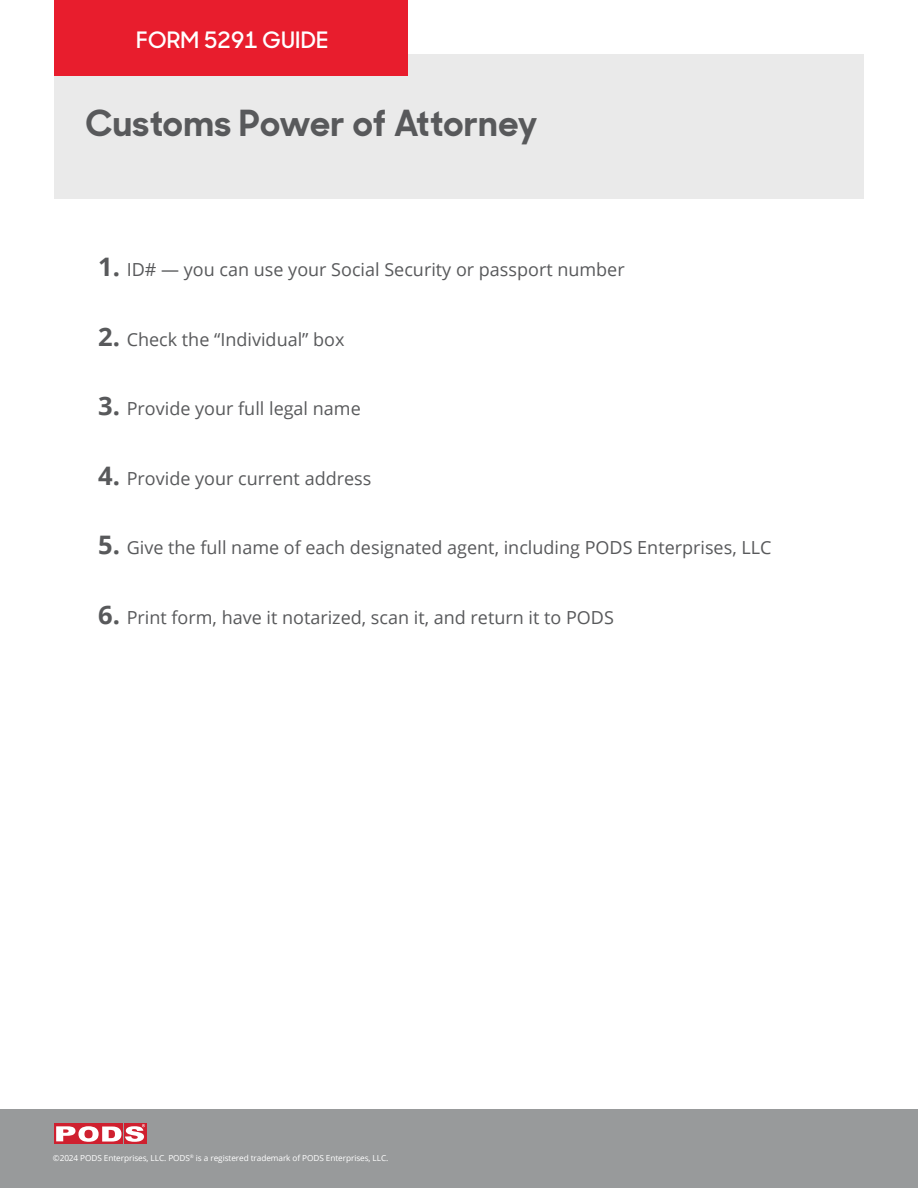
<style>
.page{position:relative;width:918px;height:1188px;background:#fff}
.page>*{position:absolute;margin:0;border:0;box-sizing:border-box;transform-origin:0 0}
.t1{font:700 35.85px "Sharp Sans Display No 1";letter-spacing:.015em;color:#58595b}
.t2{font:600 22.5px "Sharp Sans Display No 1";letter-spacing:.01em;color:#fff}
.t3{font:18px "Open Sans";color:#58595b}
.t4{font:8.25px "Open Sans";letter-spacing:-.01em;color:#fff}
.s1{font-weight:700;font-size:25.5px}
</style>
<div class="page">
<div style="left:54px;top:54px;width:810px;height:145px;background:#eaeaea"></div>
<div style="left:0;top:1110px;width:918px;height:78px;background:#989a9b"></div>
<div style="left:77px;top:1123px;width:23px;height:21px;background:#cf202f"></div>
<div style="left:101px;top:1123px;width:22px;height:21px;background:#cf202f"></div>
<div style="left:54px;top:1123px;width:23px;height:21px;background:#cf202f"></div>
<div style="left:124px;top:1123px;width:22px;height:21px;background:#cf202f"></div>
<svg style="left:56px;top:1124px;width:89px;height:18px"></svg>
<div style="left:54px;top:0;width:353px;height:76px;background:#e81d2d"></div>
<p class="t2" style="left:136px;top:23px;width:194px">FORM 5291 GUIDE</p>
<h1 class="t1" style="left:86px;top:93px;width:453px">Customs Power of Attorney</h1>
<p class="t3" style="left:98px;top:257px;width:528px"><span class="s1">1.</span> ID# — you can use your Social Security or passport number</p>
<p class="t3" style="left:98px;top:327px;width:248px"><span class="s1">2.</span> Check the “Individual” box</p>
<p class="t3" style="left:98px;top:396px;width:264px"><span class="s1">3.</span> Provide your full legal name</p>
<p class="t3" style="left:98px;top:466px;width:275px"><span class="s1">4.</span> Provide your current address</p>
<p class="t3" style="left:98px;top:535px;width:675px"><span class="s1">5.</span> Give the full name of each designated agent, including PODS Enterprises, LLC</p>
<p class="t3" style="left:98px;top:605px;width:517px"><span class="s1">6.</span> Print form, have it notarized, scan it, and return it to PODS</p>
<p class="t4" style="left:53px;top:1152px;width:337px">©2024 PODS Enterprises, LLC. PODS<sup>®</sup> is a registered trademark of PODS Enterprises, LLC.</p>
</div>
